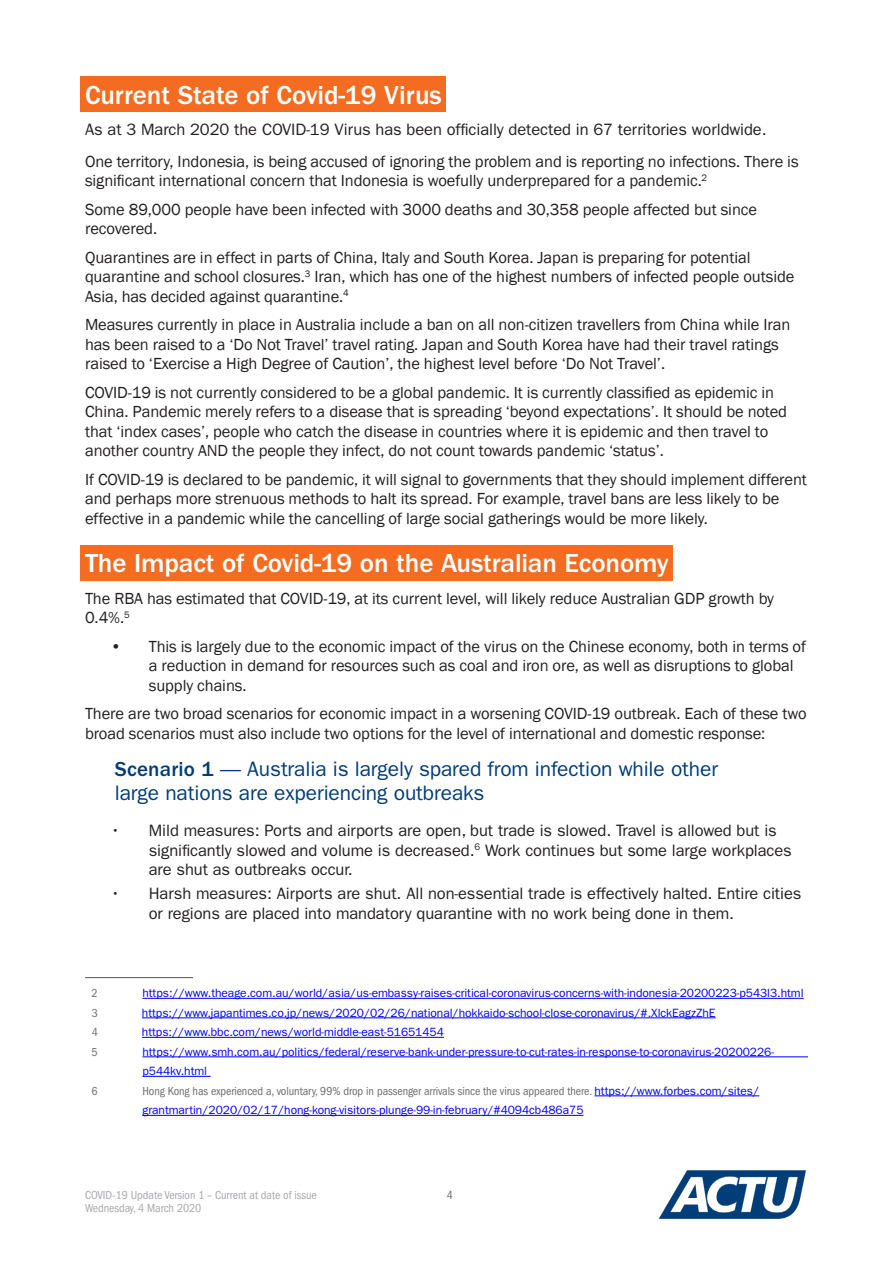
<style>
.page{position:relative;width:893px;height:1263px;background:#fff}
.page>*{position:absolute;margin:0;border:0;box-sizing:border-box;transform-origin:0 0}
.heading_1{font:500 27px "ITC Franklin Gothic Std";letter-spacing:-.005em;color:#fff}
.Numbered_heading{font:21px/24px "ITC Franklin Gothic Std";letter-spacing:-.005em;color:#003d78}
.t1{font:16.5px/19.5px "Franklin Gothic";letter-spacing:-.005em;color:#231f20}
.t2{font:16.5px/19.5px "ITC Franklin Gothic Std";letter-spacing:-.005em;color:#231f20}
.Footnote_text{font:12px/19.5px "ITC Franklin Gothic Std";letter-spacing:-.005em;color:#00f}
.t3{font:condensed 12px "ITC Franklin Gothic Std";letter-spacing:-.005em;color:#a8a9ad}
.Footnote_text-2{font:condensed 12px "ITC Franklin Gothic Std";color:#6c6d70}
.s1{font-weight:500}
.s2{font-stretch:condensed;color:#6c6d70}
</style>
<div class="page">
<img style="left:658px;top:1170px;width:148px;height:49px">
<div style="left:81px;top:77px;width:365px;height:35px;background:#f36c21"></div>
<div style="left:81px;top:545px;width:592px;height:36px;background:#f36c21"></div>
<hr style="left:85px;top:977px;width:108px;height:1px;background:#57585a">
<hr style="left:142px;top:998px;width:662px;height:1px;background:#00f">
<hr style="left:142px;top:1017px;width:574px;height:1px;background:#00f">
<hr style="left:142px;top:1037px;width:302px;height:1px;background:#00f">
<hr style="left:142px;top:1056px;width:666px;height:1px;background:#00f">
<hr style="left:142px;top:1076px;width:69px;height:1px;background:#00f">
<hr style="left:594px;top:1095px;width:165px;height:1px;background:#00f">
<hr style="left:142px;top:1115px;width:441px;height:1px;background:#00f">
<p class="heading_1" style="left:85px;top:80px;width:358px">Current State of Covid-19 Virus</p>
<p class="t2" style="left:85px;top:120px;width:683px">As at 3 March 2020 the COVID-19 Virus has been officially detected in 67 territories worldwide.</p>
<p class="t1" style="left:85px;top:152px;width:715px">One territory, Indonesia, is being accused of ignoring the problem and is reporting no infections. There is significant international concern that Indonesia is woefully underprepared for a pandemic.<sup>2</sup></p>
<p class="t1" style="left:85px;top:200px;width:673px">Some 89,000 people have been infected with 3000 deaths and 30,358 people affected but since recovered.</p>
<p class="t1" style="left:85px;top:248px;width:711px">Quarantines are in effect in parts of China, Italy and South Korea. Japan is preparing for potential quarantine and school closures.<sup>3</sup> Iran, which has one of the highest numbers of infected people outside<br>Asia, has decided against quarantine.<sup>4</sup></p>
<p class="t1" style="left:85px;top:315px;width:707px">Measures currently in place in Australia include a ban on all non-citizen travellers from China while Iran has been raised to a ‘Do Not Travel’ travel rating. Japan and South Korea have had their travel ratings raised to ‘Exercise a High Degree of Caution’, the highest level before ‘Do Not Travel’.</p>
<p class="t1" style="left:85px;top:383px;width:703px">COVID-19 is not currently considered to be a global pandemic. It is currently classified as epidemic in China. Pandemic merely refers to a disease that is spreading ‘beyond expectations’. It should be noted that ‘index cases’, people who catch the disease in countries where it is epidemic and then travel to another country AND the people they infect, do not count towards pandemic ‘status’.</p>
<p class="t1" style="left:85px;top:470px;width:723px">If COVID-19 is declared to be pandemic, it will signal to governments that they should implement different and perhaps more strenuous methods to halt its spread. For example, travel bans are less likely to be effective in a pandemic while the cancelling of large social gatherings would be more likely.</p>
<p class="heading_1" style="left:85px;top:548px;width:585px">The Impact of Covid-19 on the Australian Economy</p>
<p class="t1" style="left:85px;top:589px;width:691px">The RBA has estimated that COVID-19, at its current level, will likely reduce Australian GDP growth by<br>0.4%.<sup>5</sup></p>
<p class="t1" style="left:149px;top:637px;width:659px;text-indent:-38px">• This is largely due to the economic impact of the virus on the Chinese economy, both in terms of a reduction in demand for resources such as coal and iron ore, as well as disruptions to global supply chains.</p>
<p class="t1" style="left:85px;top:704px;width:723px">There are two broad scenarios for economic impact in a worsening COVID-19 outbreak. Each of these two broad scenarios must also include two options for the level of international and domestic response:</p>
<p class="Numbered_heading" style="left:115px;top:757px;width:605px"><span class="s1">Scenario 1</span> — Australia is largely spared from infection while other large nations are experiencing outbreaks</p>
<p class="t2" style="left:149px;top:821px;width:644px;text-indent:-38px">• Mild measures: Ports and airports are open, but trade is slowed. Travel is allowed but is significantly slowed and volume is decreased.<sup>6</sup> Work continues but some large workplaces are shut as outbreaks occur.</p>
<p class="t2" style="left:149px;top:884px;width:654px;text-indent:-38px">• Harsh measures: Airports are shut. All non-essential trade is effectively halted. Entire cities or regions are placed into mandatory quarantine with no work being done in them.</p>
<p class="Footnote_text-2" style="left:91px;top:986px;width:8px">2</p>
<p class="Footnote_text" style="left:142px;top:983px;width:663px">https://www.theage.com.au/world/asia/us-embassy-raises-critical-coronavirus-concerns-with-indonesia-20200223-p543l3.html</p>
<p class="Footnote_text-2" style="left:92px;top:1006px;width:8px">3</p>
<p class="Footnote_text" style="left:142px;top:1003px;width:575px">https://www.japantimes.co.jp/news/2020/02/26/national/hokkaido-school-close-coronavirus/#.XlckEagzZhE</p>
<p class="Footnote_text-2" style="left:92px;top:1025px;width:8px">4</p>
<p class="Footnote_text" style="left:142px;top:1022px;width:303px">https://www.bbc.com/news/world-middle-east-51651454</p>
<p class="Footnote_text-2" style="left:91px;top:1045px;width:8px">5</p>
<p class="Footnote_text" style="left:142px;top:1042px;width:633px">https://www.smh.com.au/politics/federal/reserve-bank-under-pressure-to-cut-rates-in-response-to-coronavirus-20200226- p544kv.html</p>
<p class="Footnote_text-2" style="left:91px;top:1084px;width:8px">6</p>
<p class="Footnote_text" style="left:142px;top:1081px;width:618px"><span class="s2">Hong Kong has experienced a, voluntary, 99% drop in passenger arrivals since the virus appeared there.</span> https://www.forbes.com/sites/ grantmartin/2020/02/17/hong-kong-visitors-plunge-99-in-february/#4094cb486a75</p>
<p class="t3" style="left:85px;top:1188px;width:233px">COVID-19 Update Version 1 – Current at date of issue</p>
<p class="Footnote_text-2" style="left:447px;top:1188px;width:8px">4</p>
<p class="t3" style="left:85px;top:1201px;width:118px">Wednesday, 4 March 2020</p>
</div>
